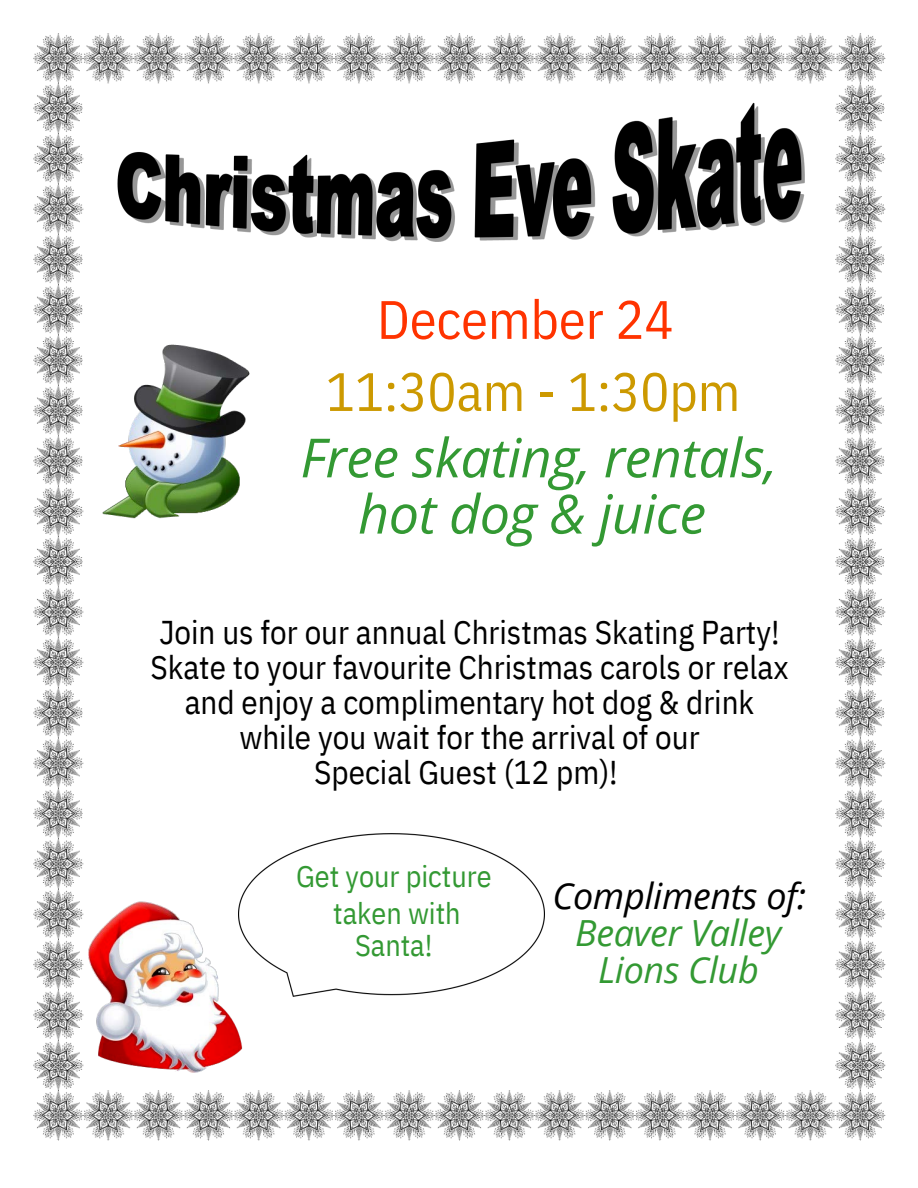
<style>
.page{position:relative;width:918px;height:1188px;background:#fff}
.page>*{position:absolute;margin:0;border:0;box-sizing:border-box;transform-origin:0 0}
.t1{font:italic 54px/66.3px "Open Sans";letter-spacing:-.01em;color:#393;text-align:center}
.t2{font:54px "IBM Plex Sans Cond";color:#f30}
.t3{font:italic 36px/37.2px "Open Sans";letter-spacing:-.01em;color:#393;text-align:center}
.t4{font:33px/34.8px "IBM Plex Sans Cond";color:#000;text-align:center}
.t5{font:30.15px "IBM Plex Sans Cond";color:#393}
.t6{font:30px/31.5px "IBM Plex Sans Cond";color:#393;text-align:center}
.s1{font-family:"IBM Plex Sans Cond";font-style:normal;color:#c90}
.s2{color:#000}
</style>
<div class="page">
<img style="left:33px;top:33px;width:853px;height:1108px">
<img style="left:123px;top:106px;width:483px;height:135px">
<img style="left:111px;top:144px;width:347px;height:102px">
<img style="left:468px;top:132px;width:130px;height:113px">
<img style="left:606px;top:96px;width:202px;height:145px">
<img style="left:85px;top:901px;width:171px;height:171px">
<img style="left:77px;top:340px;width:178px;height:179px">
<img style="left:238px;top:833px;width:306px;height:164px">
<p class="t2" style="left:377px;top:284px;width:298px">December 24</p>
<p class="t1" style="left:300px;top:357px;width:478px"><span class="s1">11:30am - 1:30pm<br></span>Free skating, rentals,</p>
<p class="t1" style="left:358px;top:479px;width:350px">hot dog &amp; juice</p>
<p class="t4" style="left:151px;top:614px;width:640px">Join us for our annual Christmas Skating Party!<br>Skate to your favourite Christmas carols or relax and enjoy a complimentary hot dog &amp; drink while you wait for the arrival of our<br>Special Guest (12 pm)!</p>
<p class="t5" style="left:296px;top:856px;width:197px">Get your picture</p>
<h1 class="t6" style="left:333px;top:897px;width:129px">taken with<br>Santa!</h1>
<p class="t3" style="left:552px;top:877px;width:255px"><span class="s2">Compliments of:<br></span>Beaver Valley<br>Lions Club</p>
</div>
